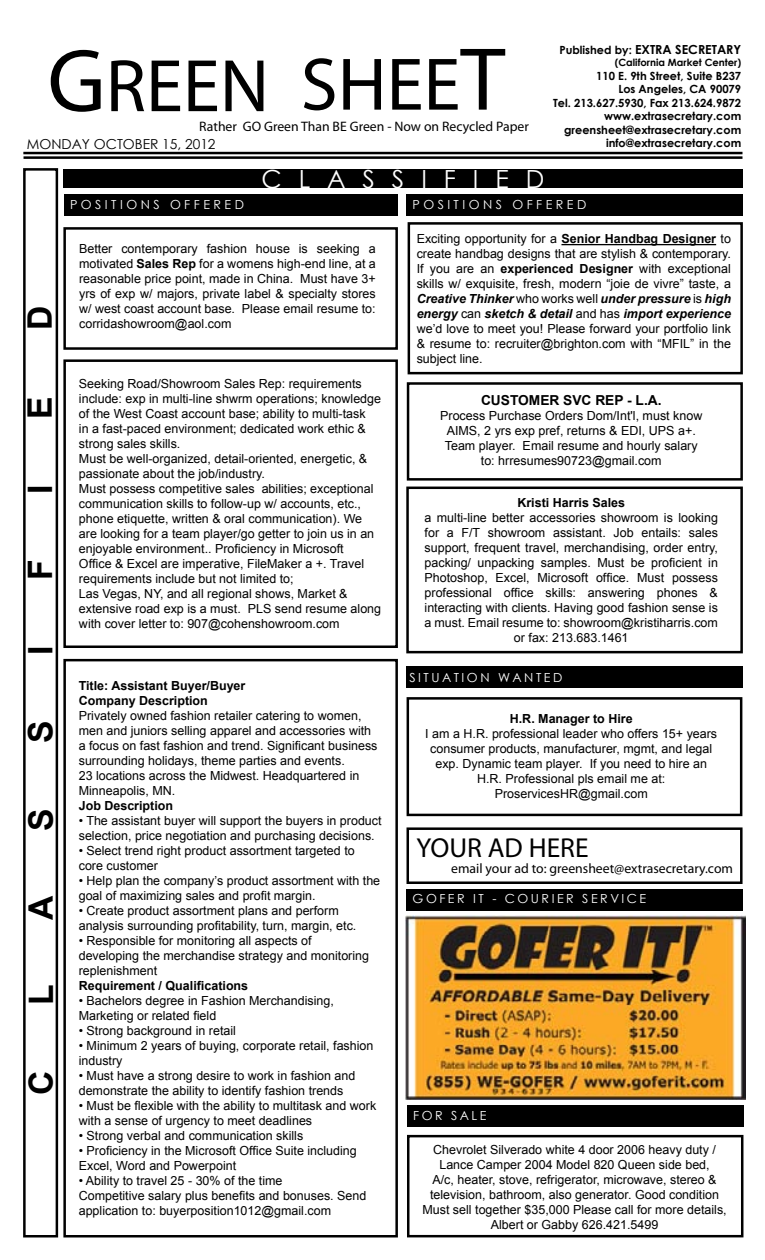
<style>
.page{position:relative;width:765px;height:1260px;background:#fff}
.page>*{position:absolute;margin:0;border:0;box-sizing:border-box;transform-origin:0 0}
.t1{font:75px "Myriad Pro";color:#000}
.t2{font:700 33.75px "Arial";color:#000}
.t3{font:27.5px "Myriad Pro";color:#000}
.t4{font:25px "Century Gothic";color:#fff}
.t5{font:13.75px "Myriad Pro";color:#000}
.t6{font:13.75px "Century Gothic";color:#000}
.t7{font:700 13.75px "Arial";color:#000}
.t8{font:12.5px/15px "Arial";color:#000}
.t9{font:700 12.5px/15px "Arial";color:#000}
.t10{font:12.5px "Century Gothic";letter-spacing:.2em;color:#fff}
.t11{font:700 12.5px "Century Gothic";color:#000}
.t12{font:700 11.25px/13.5px "Century Gothic";color:#000;text-align:right}
.t13{font:700 10px "Century Gothic";color:#000}
.s1{font-size:90px}
.s2{font-size:11.25px}
.s3{font-weight:700}
.s4{font-weight:700;font-style:italic}
</style>
<div class="page">
<img style="left:406px;top:916px;width:339px;height:184px">
<hr style="left:23px;top:152px;width:720px;height:2px;background:#000">
<hr style="left:24px;top:156px;width:719px;height:3px;background:#000">
<div style="left:63px;top:169px;width:679px;height:19px;background:#000"></div>
<div style="left:23px;top:168px;width:35px;height:1070px;border:2px solid #000"></div>
<div style="left:64px;top:194px;width:334px;height:22px;background:#000"></div>
<div style="left:408px;top:222px;width:335px;height:152px;border:2px solid #000"></div>
<div style="left:407px;top:194px;width:336px;height:22px;background:#000"></div>
<div style="left:63px;top:227px;width:335px;height:123px;border:2px solid #000"></div>
<div style="left:407px;top:1135px;width:336px;height:102px;border:2px solid #000"></div>
<div style="left:407px;top:1106px;width:336px;height:21px;background:#000"></div>
<div style="left:406px;top:889px;width:336px;height:21px;background:#000"></div>
<div style="left:407px;top:827px;width:336px;height:57px;border:2px solid #000"></div>
<div style="left:407px;top:697px;width:335px;height:119px;border:2px solid #000"></div>
<hr style="left:561px;top:244px;width:155px;height:1px;background:#000">
<div style="left:407px;top:382px;width:336px;height:99px;border:2px solid #000"></div>
<div style="left:63px;top:659px;width:335px;height:579px;border:2px solid #000"></div>
<div style="left:63px;top:359px;width:335px;height:289px;border:2px solid #000"></div>
<div style="left:406px;top:666px;width:336px;height:22px;background:#000"></div>
<div style="left:406px;top:487px;width:337px;height:166px;border:2px solid #000"></div>
<h1 class="t1" style="left:48px;top:39px;width:459px"><span class="s1">G</span>REEN SHEE<span class="s1">T</span></h1>
<p class="t5" style="left:199px;top:118px;width:331px">Rather GO Green Than BE Green - Now on Recycled Paper</p>
<p class="t6" style="left:27px;top:134px;width:190px">MONDAY OCTOBER 15, 2012</p>
<h3 class="t4" style="left:261px;top:161px;width:285px">C L A S S I F I E D</h3>
<p class="t11" style="left:559px;top:40px;width:183px"><span class="s2">Published by:</span> EXTRA SECRETARY</p>
<p class="t13" style="left:615px;top:55px;width:128px">(California Market Center)</p>
<p class="t12" style="left:553px;top:69px;width:190px">110 E. 9th Street, Suite B237<br>Los Angeles, CA 90079<br>Tel. 213.627.5930, Fax 213.624.9872 www.extrasecretary.com greensheet@extrasecretary.com info@extrasecretary.com</p>
<h2 class="t2" style="left:17px;top:330px;width:26px;rotate:-90deg">D</h2>
<p class="t10" style="left:70px;top:196px;width:175px">P O S I T I O N S O F F E R E D</p>
<p class="t8" style="left:79px;top:242px;width:298px;text-align:justify">Better contemporary fashion house is seeking a motivated <span class="s3">Sales Rep</span> for a womens high-end line, at a reasonable price point, made in China. Must have 3+ yrs of exp w/ majors, private label &amp; specialty stores w/ west coast account base. Please email resume to: corridashowroom@aol.com</p>
<h2 class="t2" style="left:18px;top:419px;width:24px;rotate:-90deg">E</h2>
<h2 class="t2" style="left:18px;top:494px;width:11px;rotate:-90deg">I</h2>
<h2 class="t2" style="left:18px;top:580px;width:22px;rotate:-90deg">F</h2>
<h2 class="t2" style="left:18px;top:655px;width:11px;rotate:-90deg">I</h2>
<h2 class="t2" style="left:18px;top:743px;width:24px;rotate:-90deg">S</h2>
<h2 class="t2" style="left:18px;top:831px;width:24px;rotate:-90deg">S</h2>
<h2 class="t2" style="left:18px;top:920px;width:26px;rotate:-90deg">A</h2>
<h2 class="t2" style="left:19px;top:1005px;width:22px;rotate:-90deg">L</h2>
<h2 class="t2" style="left:19px;top:1095px;width:26px;rotate:-90deg">C</h2>
<p class="t8" style="left:79px;top:376px;width:304px">Seeking Road/Showroom Sales Rep: requirements include: exp in multi-line shwrm operations; knowledge of the West Coast account base; ability to multi-task<br>in a fast-paced environment; dedicated work ethic &amp; strong sales skills.<br>Must be well-organized, detail-oriented, energetic, &amp; passionate about the job/industry.<br>Must possess competitive sales abilities; exceptional communication skills to follow-up w/ accounts, etc., phone etiquette, written &amp; oral communication). We are looking for a team player/go getter to join us in an enjoyable environment.. Proficiency in Microsoft<br>Office &amp; Excel are imperative, FileMaker a +. Travel requirements include but not limited to;<br>Las Vegas, NY, and all regional shows, Market &amp; extensive road exp is a must. PLS send resume along with cover letter to: 907@cohenshowroom.com</p>
<p class="t9" style="left:79px;top:678px;width:168px">Title: Assistant Buyer/Buyer<br>Company Description</p>
<p class="t8" style="left:79px;top:708px;width:300px">Privately owned fashion retailer catering to women, men and juniors selling apparel and accessories with a focus on fast fashion and trend. Significant business surrounding holidays, theme parties and events.<br>23 locations across the Midwest. Headquartered in Minneapolis, MN.</p>
<p class="t9" style="left:79px;top:798px;width:96px">Job Description</p>
<p class="t8" style="left:79px;top:813px;width:304px">• The assistant buyer will support the buyers in product selection, price negotiation and purchasing decisions.</p>
<p class="t8" style="left:79px;top:843px;width:278px">• Select trend right product assortment targeted to core customer</p>
<p class="t8" style="left:79px;top:873px;width:303px">• Help plan the company’s product assortment with the goal of maximizing sales and profit margin.</p>
<p class="t8" style="left:79px;top:903px;width:279px">• Create product assortment plans and perform analysis surrounding profitability, turn, margin, etc.</p>
<p class="t8" style="left:79px;top:933px;width:292px">• Responsible for monitoring all aspects of developing the merchandise strategy and monitoring replenishment</p>
<p class="t9" style="left:79px;top:978px;width:171px">Requirement / Qualifications</p>
<p class="t8" style="left:79px;top:993px;width:257px">• Bachelors degree in Fashion Merchandising,<br>Marketing or related field</p>
<p class="t8" style="left:79px;top:1023px;width:159px">• Strong background in retail</p>
<p class="t8" style="left:79px;top:1038px;width:296px">• Minimum 2 years of buying, corporate retail, fashion industry</p>
<p class="t8" style="left:79px;top:1068px;width:278px">• Must have a strong desire to work in fashion and demonstrate the ability to identify fashion trends</p>
<p class="t8" style="left:79px;top:1098px;width:299px">• Must be flexible with the ability to multitask and work with a sense of urgency to meet deadlines</p>
<p class="t8" style="left:79px;top:1128px;width:226px">• Strong verbal and communication skills</p>
<p class="t8" style="left:79px;top:1143px;width:280px">• Proficiency in the Microsoft Office Suite including<br>Excel, Word and Powerpoint</p>
<p class="t8" style="left:79px;top:1173px;width:289px">• Ability to travel 25 - 30% of the time<br>Competitive salary plus benefits and bonuses. Send application to: buyerposition1012@gmail.com</p>
<p class="t10" style="left:412px;top:196px;width:175px">P O S I T I O N S O F F E R E D</p>
<p class="t8" style="left:417px;top:232px;width:316px;text-align:justify">Exciting opportunity for a <span class="s3">Senior Handbag Designer</span> to create handbag designs that are stylish &amp; contemporary.<br>If you are an <span class="s3">experienced Designer</span> with exceptional skills w/ exquisite, fresh, modern “joie de vivre” taste, a <span class="s4">Creative Thinker</span> who works well <span class="s4">under pressure</span> is <span class="s4">high energy</span> can <span class="s4">sketch &amp; detail</span> and has <span class="s4">import experience </span>we’d love to meet you! Please forward your portfolio link &amp; resume to: recruiter@brighton.com with “MFIL” in the subject line.</p>
<p class="t7" style="left:481px;top:391px;width:182px">CUSTOMER SVC REP - L.A.</p>
<p class="t8" style="left:440px;top:408px;width:264px;text-align:center">Process Purchase Orders Dom/Int'l, must know AIMS, 2 yrs exp pref, returns &amp; EDI, UPS a+.<br>Team player. Email resume and hourly salary to: hrresumes90723@gmail.com</p>
<p class="t9" style="left:517px;top:495px;width:109px">Kristi Harris Sales</p>
<p class="t8" style="left:425px;top:510px;width:295px;text-align:center">a multi-line better accessories showroom is looking for a F/T showroom assistant. Job entails: sales support, frequent travel, merchandising, order entry, packing/ unpacking samples. Must be proficient in Photoshop, Excel, Microsoft office. Must possess professional office skills: answering phones &amp; interacting with clients. Having good fashion sense is a must. Email resume to: showroom@kristiharris.com or fax: 213.683.1461</p>
<p class="t10" style="left:410px;top:669px;width:154px">SITU ATION WANTED</p>
<p class="t9" style="left:510px;top:712px;width:124px">H.R. Manager to Hire</p>
<p class="t8" style="left:425px;top:726px;width:293px;text-align:center">I am a H.R. professional leader who offers 15+ years consumer products, manufacturer, mgmt, and legal exp. Dynamic team player. If you need to hire an H.R. Professional pls email me at:<br>ProservicesHR@gmail.com</p>
<h3 class="t3" style="left:417px;top:830px;width:174px">YOUR AD HERE</h3>
<p class="t5" style="left:451px;top:860px;width:283px">email your ad to: greensheet@extrasecretary.com</p>
<p class="t10" style="left:413px;top:890px;width:138px">GOFER IT - CO URIER</p>
<p class="t10" style="left:582px;top:890px;width:10px">SER</p>
<p class="t10" style="left:610px;top:890px;width:21px">VICE</p>
<p class="t10" style="left:413px;top:1107px;width:75px">FOR SALE</p>
<p class="t8" style="left:422px;top:1142px;width:306px;text-align:center">Chevrolet Silverado white 4 door 2006 heavy duty / Lance Camper 2004 Model 820 Queen side bed,<br>A/c, heater, stove, refrigerator, microwave, stereo &amp; television, bathroom, also generator. Good condition Must sell together $35,000 Please call for more details, Albert or Gabby 626.421.5499</p>
</div>
